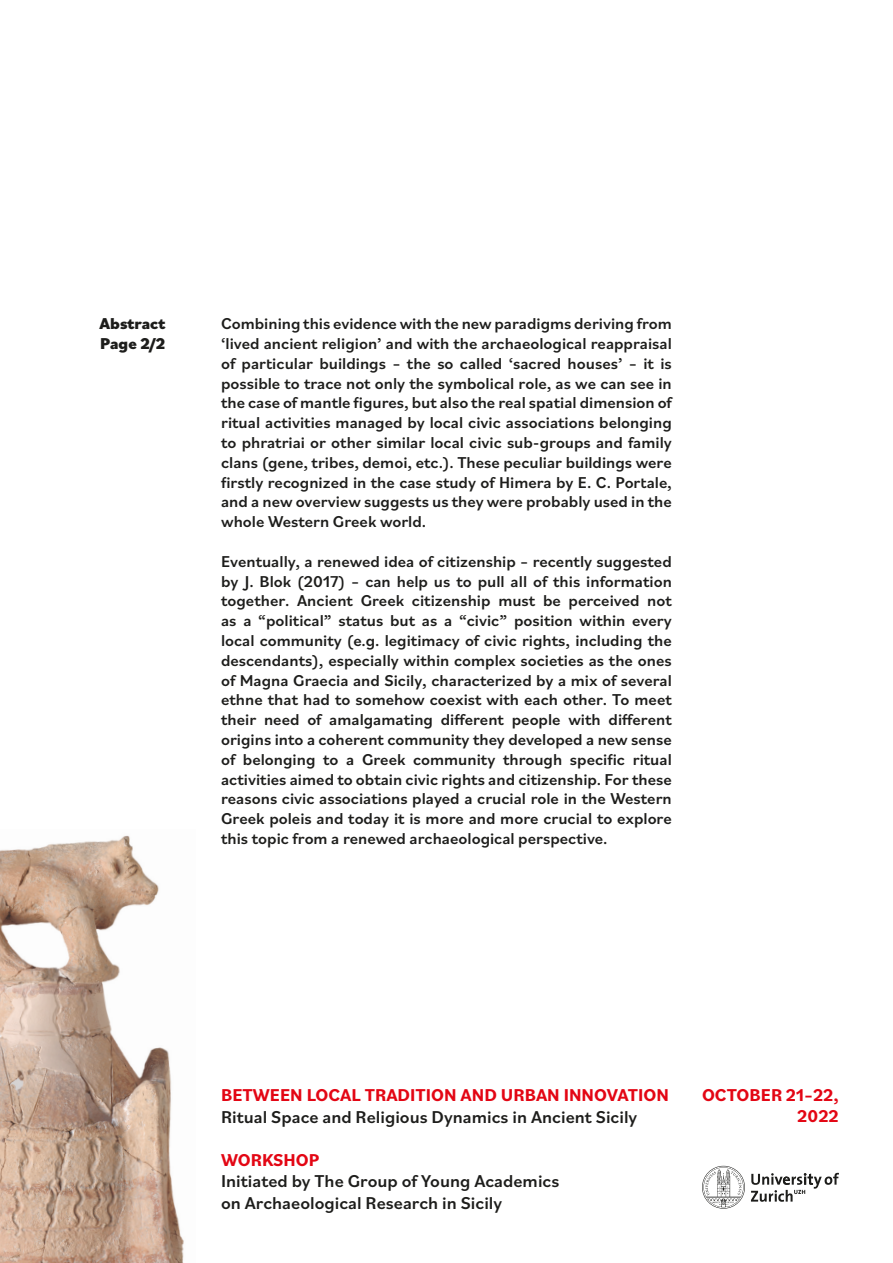
<style>
.page{position:relative;width:893px;height:1263px;background:#fff}
.page>*{position:absolute;margin:0;border:0;box-sizing:border-box;transform-origin:0 0}
.t1{font:500 18px "Bilo";color:#1d1d1b}
.t2{font:700 18px "Bilo";color:#e30614}
.t3{font:500 16.5px/19.8px "Bilo";color:#1d1d1b;text-align:justify}
.t4{font:800 16.5px "Bilo";color:#1d1d1b}
</style>
<div class="page">
<svg style="left:702px;top:1166px;width:137px;height:43px"></svg>
<img style="left:0;top:835px;width:184px;height:428px">
<p class="t4" style="left:100px;top:312px;width:67px">Abstract</p>
<p class="t4" style="left:100px;top:333px;width:67px">Page 2/2</p>
<p class="t3" style="left:221px;top:313px;width:452px">Combining this evidence with the new paradigms deriving from ‘lived ancient religion’ and with the archaeological reappraisal of particular buildings – the so called ‘sacred houses’ – it is possible to trace not only the symbolical role, as we can see in the case of mantle figures, but also the real spatial dimension of ritual activities managed by local civic associations belonging to phratriai or other similar local civic sub-groups and family clans (gene, tribes, demoi, etc.). These peculiar buildings were firstly recognized in the case study of Himera by E. C. Portale, and a new overview suggests us they were probably used in the whole Western Greek world.</p>
<p class="t3" style="left:221px;top:551px;width:452px">Eventually, a renewed idea of citizenship – recently suggested by J. Blok (2017) – can help us to pull all of this information together. Ancient Greek citizenship must be perceived not as a “political” status but as a “civic” position within every local community (e.g. legitimacy of civic rights, including the descendants), especially within complex societies as the ones of Magna Graecia and Sicily, characterized by a mix of several ethne that had to somehow coexist with each other. To meet their need of amalgamating different people with different origins into a coherent community they developed a new sense of belonging to a Greek community through specific ritual activities aimed to obtain civic rights and citizenship. For these reasons civic associations played a crucial role in the Western Greek poleis and today it is more and more crucial to explore this topic from a renewed archaeological perspective.</p>
<p class="t2" style="left:221px;top:1082px;width:449px">BETWEEN LOCAL TRADITION AND URBAN INNOVATION</p>
<p class="t1" style="left:221px;top:1104px;width:418px">Ritual Space and Religious Dynamics in Ancient Sicily</p>
<p class="t2" style="left:221px;top:1147px;width:100px">WORKSHOP</p>
<p class="t1" style="left:221px;top:1169px;width:340px">Initiated by The Group of Young Academics</p>
<p class="t1" style="left:221px;top:1190px;width:283px">on Archaeological Research in Sicily</p>
<p class="t2" style="left:702px;top:1082px;width:138px">OCTOBER 21–22,</p>
<p class="t2" style="left:797px;top:1104px;width:43px">2022</p>
</div>
